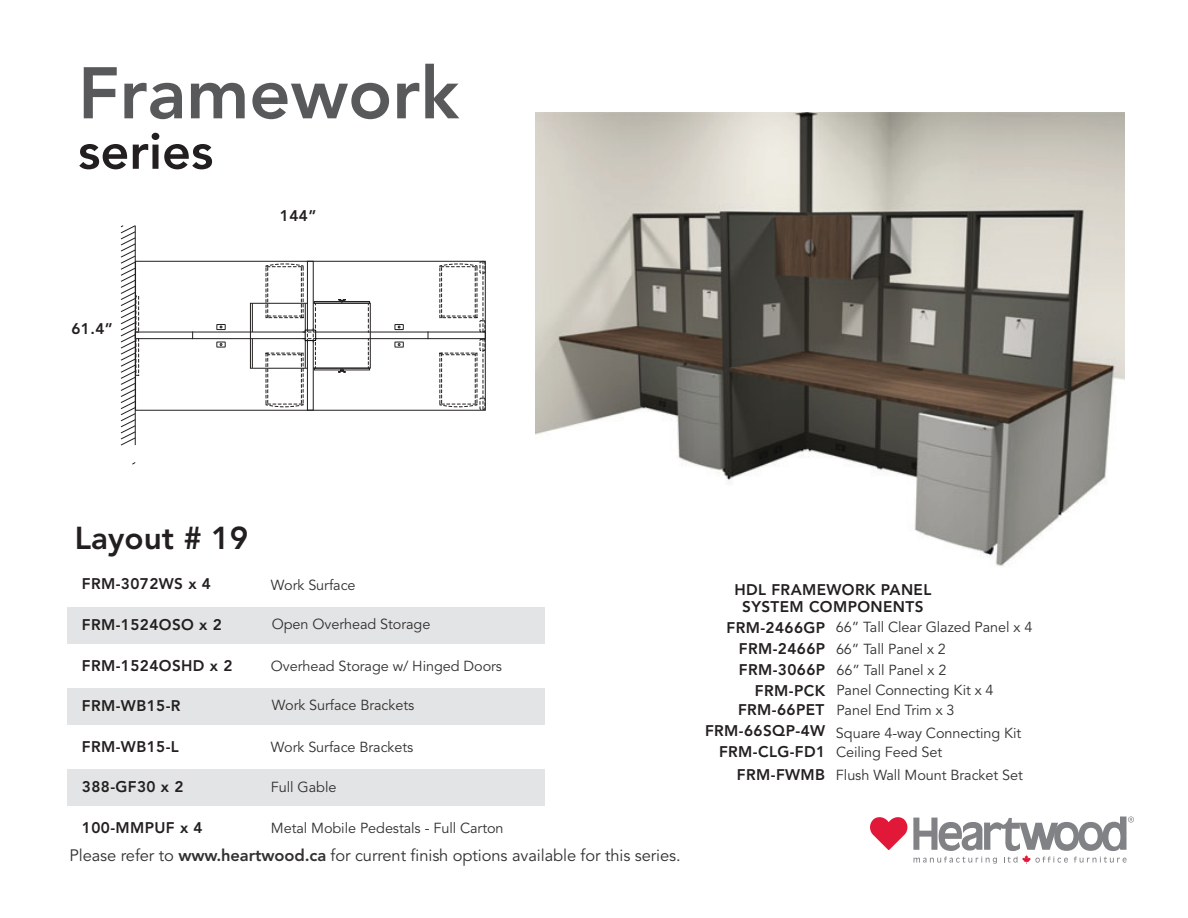
<style>
.page{position:relative;width:1188px;height:918px;background:#fff}
.page>*{position:absolute;margin:0;border:0;box-sizing:border-box;transform-origin:0 0}
.t1{font:800 72.3px "Avenir LT Std";color:#58595b}
.t2{font:800 50.4px "Avenir LT Std";color:#231f20}
.t3{font:800 31.5px "Avenir LT Std";color:#231f20}
.t4{font:16.5px "Avenir LT Std";letter-spacing:-.005em;color:#323031}
.Layouts-WRK{font:800 15.3px/16.5px "Avenir LT Std";letter-spacing:.025em;color:#231f20;text-align:center}
.Layouts-WRK-2{font:14.4px "Avenir LT Std";letter-spacing:-.005em;color:#323031}
.s1{font-weight:800}
</style>
<div class="page">
<svg style="left:870px;top:817px;width:37px;height:33px"></svg>
<svg style="left:913px;top:816px;width:221px;height:48px"></svg>
<div style="left:68px;top:608px;width:477px;height:36px;background:#e3e4e5"></div>
<div style="left:68px;top:688px;width:477px;height:37px;background:#e3e4e5"></div>
<div style="left:68px;top:769px;width:477px;height:37px;background:#e3e4e5"></div>
<img style="left:536px;top:112px;width:589px;height:454px">
<div style="left:135px;top:261px;width:351px;height:150px;border:1px solid #221f1f"></div>
<div style="left:307px;top:261px;width:7px;height:149px;border:1px solid #221f1f"></div>
<div style="left:135px;top:332px;width:351px;height:7px;border:1px solid #221f1f"></div>
<div style="left:250px;top:303px;width:58px;height:66px;border:1px solid #221f1f"></div>
<svg style="left:252px;top:303px;width:1px;height:29px"></svg>
<svg style="left:252px;top:339px;width:1px;height:29px"></svg>
<div style="left:313px;top:303px;width:58px;height:65px;border:1px solid #221f1f"></div>
<svg style="left:368px;top:339px;width:1px;height:29px"></svg>
<svg style="left:368px;top:304px;width:1px;height:28px"></svg>
<div style="left:314px;top:301px;width:56px;height:3px;border:1px solid #221f1f"></div>
<div style="left:314px;top:368px;width:56px;height:2px;border:1px solid #221f1f"></div>
<svg style="left:338px;top:368px;width:8px;height:5px"></svg>
<svg style="left:339px;top:299px;width:7px;height:4px"></svg>
<div style="left:480px;top:262px;width:5px;height:11px;border:1px dashed #221f1f"></div>
<div style="left:480px;top:320px;width:5px;height:12px;border:1px dashed #221f1f"></div>
<div style="left:480px;top:339px;width:5px;height:12px;border:1px dashed #221f1f"></div>
<div style="left:480px;top:398px;width:5px;height:12px;border:1px dashed #221f1f"></div>
<div style="left:395px;top:324px;width:9px;height:6px;border:1px solid #221f1f"></div>
<div style="left:395px;top:342px;width:9px;height:5px;border:1px solid #221f1f"></div>
<div style="left:217px;top:324px;width:9px;height:6px;border:1px solid #221f1f"></div>
<div style="left:217px;top:342px;width:9px;height:5px;border:1px solid #221f1f"></div>
<svg style="left:439px;top:261px;width:45px;height:71px"></svg>
<svg style="left:439px;top:339px;width:45px;height:70px"></svg>
<hr style="left:135px;top:226px;width:1px;height:219px;background:#221f1f">
<div style="left:136px;top:296px;width:3px;height:36px;border:1px dashed #221f1f"></div>
<div style="left:136px;top:338px;width:3px;height:38px;border:1px dashed #221f1f"></div>
<svg style="left:121px;top:226px;width:14px;height:219px"></svg>
<svg style="left:265px;top:263px;width:53px;height:145px"></svg>
<h1 class="t1" style="left:78px;top:50px;width:383px">Framework</h1>
<h2 class="t2" style="left:78px;top:121px;width:137px">series</h2>
<p class="Layouts-WRK" style="left:72px;top:321px;width:43px">61.4”</p>
<p class="Layouts-WRK" style="left:280px;top:207px;width:38px">144”</p>
<p class="t3" style="left:75px;top:520px;width:175px">Layout # 19</p>
<p class="Layouts-WRK" style="left:82px;top:576px;width:131px">FRM-3072WS x 4</p>
<p class="Layouts-WRK" style="left:82px;top:617px;width:141px">FRM-1524OSO x 2</p>
<p class="Layouts-WRK" style="left:82px;top:658px;width:152px">FRM-1524OSHD x 2</p>
<p class="Layouts-WRK" style="left:82px;top:698px;width:100px">FRM-WB15-R</p>
<p class="Layouts-WRK-2" style="left:271px;top:577px;width:86px">Work Surface</p>
<p class="Layouts-WRK-2" style="left:272px;top:616px;width:160px">Open Overhead Storage</p>
<p class="Layouts-WRK-2" style="left:271px;top:657px;width:233px">Overhead Storage w/ Hinged Doors</p>
<p class="Layouts-WRK-2" style="left:272px;top:697px;width:144px">Work Surface Brackets</p>
<p class="Layouts-WRK" style="left:82px;top:739px;width:98px">FRM-WB15-L</p>
<p class="Layouts-WRK-2" style="left:271px;top:738px;width:144px">Work Surface Brackets</p>
<p class="Layouts-WRK" style="left:82px;top:778px;width:103px">388-GF30 x 2</p>
<p class="Layouts-WRK-2" style="left:271px;top:779px;width:67px">Full Gable</p>
<p class="Layouts-WRK" style="left:82px;top:820px;width:122px">100-MMPUF x 4</p>
<p class="Layouts-WRK-2" style="left:271px;top:820px;width:234px">Metal Mobile Pedestals - Full Carton</p>
<p class="t4" style="left:69px;top:846px;width:613px">Please refer to <span class="s1">www.heartwood.ca</span> for current finish options available for this series.</p>
<p class="Layouts-WRK" style="left:734px;top:582px;width:198px">HDL FRAMEWORK PANEL<br>SYSTEM COMPONENTS</p>
<p class="Layouts-WRK" style="left:727px;top:619px;width:100px">FRM-2466GP</p>
<p class="Layouts-WRK-2" style="left:836px;top:619px;width:198px">66” Tall Clear Glazed Panel x 4</p>
<p class="Layouts-WRK" style="left:739px;top:640px;width:88px">FRM-2466P</p>
<p class="Layouts-WRK" style="left:739px;top:661px;width:88px">FRM-3066P</p>
<p class="Layouts-WRK-2" style="left:836px;top:640px;width:112px">66” Tall Panel x 2</p>
<p class="Layouts-WRK-2" style="left:836px;top:661px;width:112px">66” Tall Panel x 2</p>
<p class="Layouts-WRK" style="left:755px;top:682px;width:72px">FRM-PCK</p>
<p class="Layouts-WRK-2" style="left:836px;top:682px;width:159px">Panel Connecting Kit x 4</p>
<p class="Layouts-WRK" style="left:738px;top:702px;width:88px">FRM-66PET</p>
<p class="Layouts-WRK-2" style="left:836px;top:702px;width:120px">Panel End Trim x 3</p>
<p class="Layouts-WRK" style="left:705px;top:723px;width:122px">FRM-66SQP-4W</p>
<p class="Layouts-WRK-2" style="left:836px;top:724px;width:187px">Square 4-way Connecting Kit</p>
<p class="Layouts-WRK" style="left:737px;top:766px;width:90px">FRM-FWMB</p>
<p class="Layouts-WRK-2" style="left:836px;top:766px;width:188px">Flush Wall Mount Bracket Set</p>
<p class="Layouts-WRK" style="left:719px;top:744px;width:108px">FRM-CLG-FD1</p>
<p class="Layouts-WRK-2" style="left:836px;top:744px;width:108px">Ceiling Feed Set</p>
</div>
